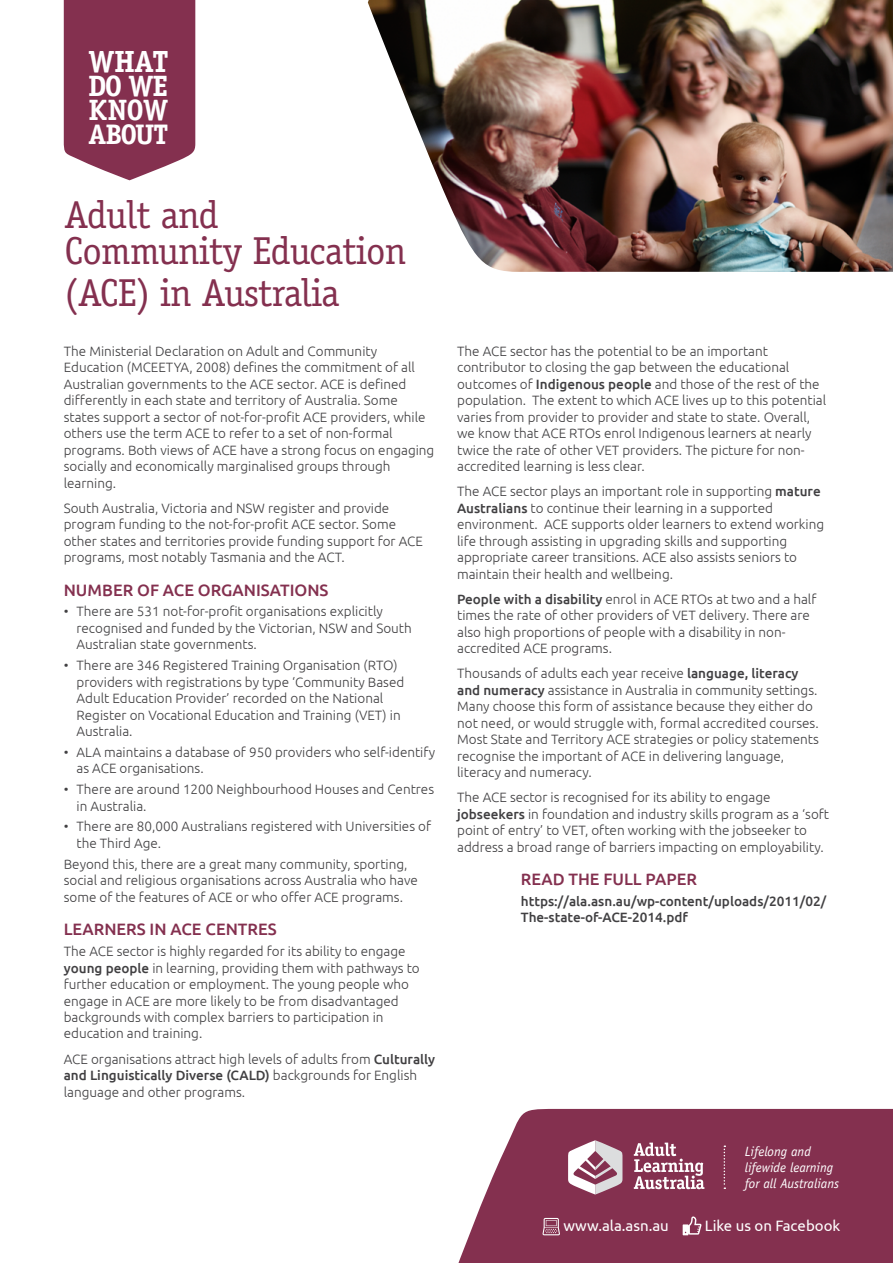
<style>
.page{position:relative;width:893px;height:1263px;background:#fff}
.page>*{position:absolute;margin:0;border:0;box-sizing:border-box;transform-origin:0 0}
.t1{font:39px/36px "Officina Serif";letter-spacing:-.02em;color:#84304f}
.t2{font:700 30.75px "Officina Serif";color:#fff}
.t3{font:700 29.55px/23.9px "Officina Serif";letter-spacing:-.025em;color:#fff}
.t4{font:700 28.35px "Officina Serif";letter-spacing:-.05em;color:#fff}
.t5{font:500 16.5px "Ubuntu";color:#84304f}
.t6{font:15px "Ubuntu";color:#fff}
.t7{font:300 13.5px/16.5px "Ubuntu";color:#414042}
.t8{font:500 13.5px/16.5px "Ubuntu";color:#414042}
.t9{font:italic 13.5px/16.2px "Officina Sans";color:#fff}
.s1{font-weight:500}
</style>
<div class="page">
<svg style="left:458px;top:1109px;width:435px;height:154px;background:#8e415d"></svg>
<svg style="left:64px;top:0;width:131px;height:180px;background:#8c3f5b"></svg>
<svg style="left:634px;top:1142px;width:70px;height:47px"></svg>
<svg style="left:568px;top:1140px;width:54px;height:54px"></svg>
<svg style="left:724px;top:1145px;width:1px;height:44px"></svg>
<svg style="left:542px;top:1218px;width:18px;height:17px"></svg>
<svg style="left:683px;top:1216px;width:18px;height:19px"></svg>
<img style="left:368px;top:0;width:525px;height:272px">
<h2 class="t2" style="left:89px;top:42px;width:81px">WHAT</h2>
<h3 class="t3" style="left:89px;top:74px;width:81px">DO WE<br>KNOW</h3>
<h3 class="t4" style="left:89px;top:116px;width:81px">ABOUT</h3>
<h1 class="t1" style="left:64px;top:197px;width:344px">Adult and<br>Community Education</h1>
<h1 class="t1" style="left:64px;top:275px;width:276px">(ACE) in Australia</h1>
<p class="t7" style="left:64px;top:342px;width:372px">The Ministerial Declaration on Adult and Community Education (MCEETYA, 2008) defines the commitment of all Australian governments to the ACE sector. ACE is defined differently in each state and territory of Australia. Some states support a sector of not-for-profit ACE providers, while others use the term ACE to refer to a set of non-formal programs. Both views of ACE have a strong focus on engaging socially and economically marginalised groups through learning.</p>
<p class="t7" style="left:64px;top:499px;width:361px">South Australia, Victoria and NSW register and provide program funding to the not-for-profit ACE sector. Some other states and territories provide funding support for ACE programs, most notably Tasmania and the ACT.</p>
<p class="t5" style="left:64px;top:579px;width:266px">NUMBER OF ACE ORGANISATIONS</p>
<p class="t7" style="left:77px;top:603px;width:337px;text-indent:-13px">• There are 531 not-for-profit organisations explicitly recognised and funded by the Victorian, NSW and South<br>Australian state governments.</p>
<p class="t7" style="left:77px;top:657px;width:329px;text-indent:-13px">• There are 346 Registered Training Organisation (RTO) providers with registrations by type ‘Community Based Adult Education Provider’ recorded on the National Register on Vocational Education and Training (VET) in Australia.</p>
<p class="t7" style="left:77px;top:743px;width:360px;text-indent:-13px">• ALA maintains a database of 950 providers who self-identify as ACE organisations.</p>
<p class="t7" style="left:77px;top:781px;width:359px;text-indent:-13px">• There are around 1200 Neighbourhood Houses and Centres in Australia.</p>
<p class="t7" style="left:77px;top:818px;width:356px;text-indent:-13px">• There are 80,000 Australians registered with Universities of the Third Age.</p>
<p class="t7" style="left:64px;top:855px;width:356px">Beyond this, there are a great many community, sporting, social and religious organisations across Australia who have some of the features of ACE or who offer ACE programs.</p>
<p class="t5" style="left:64px;top:919px;width:214px">LEARNERS IN ACE CENTRES</p>
<p class="t7" style="left:64px;top:942px;width:358px">The ACE sector is highly regarded for its ability to engage <span class="s1">young people</span> in learning, providing them with pathways to further education or employment. The young people who engage in ACE are more likely to be from disadvantaged backgrounds with complex barriers to participation in education and training.</p>
<p class="t7" style="left:64px;top:1050px;width:373px">ACE organisations attract high levels of adults from <span class="s1">Culturally and Linguistically Diverse (CALD)</span> backgrounds for English language and other programs.</p>
<p class="t7" style="left:457px;top:342px;width:371px">The ACE sector has the potential to be an important contributor to closing the gap between the educational outcomes of <span class="s1">Indigenous people</span> and those of the rest of the population. The extent to which ACE lives up to this potential varies from provider to provider and state to state. Overall, we know that ACE RTOs enrol Indigenous learners at nearly twice the rate of other VET providers. The picture for non&shy;accredited learning is less clear.</p>
<p class="t7" style="left:457px;top:483px;width:369px">The ACE sector plays an important role in supporting <span class="s1">mature Australians</span> to continue their learning in a supported environment. ACE supports older learners to extend working life through assisting in upgrading skills and supporting appropriate career transitions. ACE also assists seniors to maintain their health and wellbeing.</p>
<p class="t7" style="left:457px;top:590px;width:361px"><span class="s1">People with a disability</span> enrol in ACE RTOs at two and a half times the rate of other providers of VET delivery. There are also high proportions of people with a disability in non&shy;accredited ACE programs.</p>
<p class="t7" style="left:457px;top:665px;width:363px">Thousands of adults each year receive <span class="s1">language, literacy and numeracy</span> assistance in Australia in community settings.<br>Many choose this form of assistance because they either do not need, or would struggle with, formal accredited courses.<br>Most State and Territory ACE strategies or policy statements recognise the important of ACE in delivering language, literacy and numeracy.</p>
<p class="t7" style="left:457px;top:789px;width:374px">The ACE sector is recognised for its ability to engage <span class="s1">jobseekers</span> in foundation and industry skills program as a ‘soft point of entry’ to VET, often working with the jobseeker to address a broad range of barriers impacting on employability.</p>
<p class="t5" style="left:521px;top:869px;width:178px">READ THE FULL PAPER</p>
<p class="t8" style="left:521px;top:892px;width:307px">https://ala.asn.au/wp-content/uploads/2011/02/<br>The-state-of-ACE-2014.pdf</p>
<p class="t9" style="left:745px;top:1143px;width:96px">Lifelong and lifewide learning for all Australians</p>
<p class="t6" style="left:563px;top:1216px;width:107px">www.ala.asn.au</p>
<p class="t6" style="left:705px;top:1216px;width:137px">Like us on Facebook</p>
</div>
